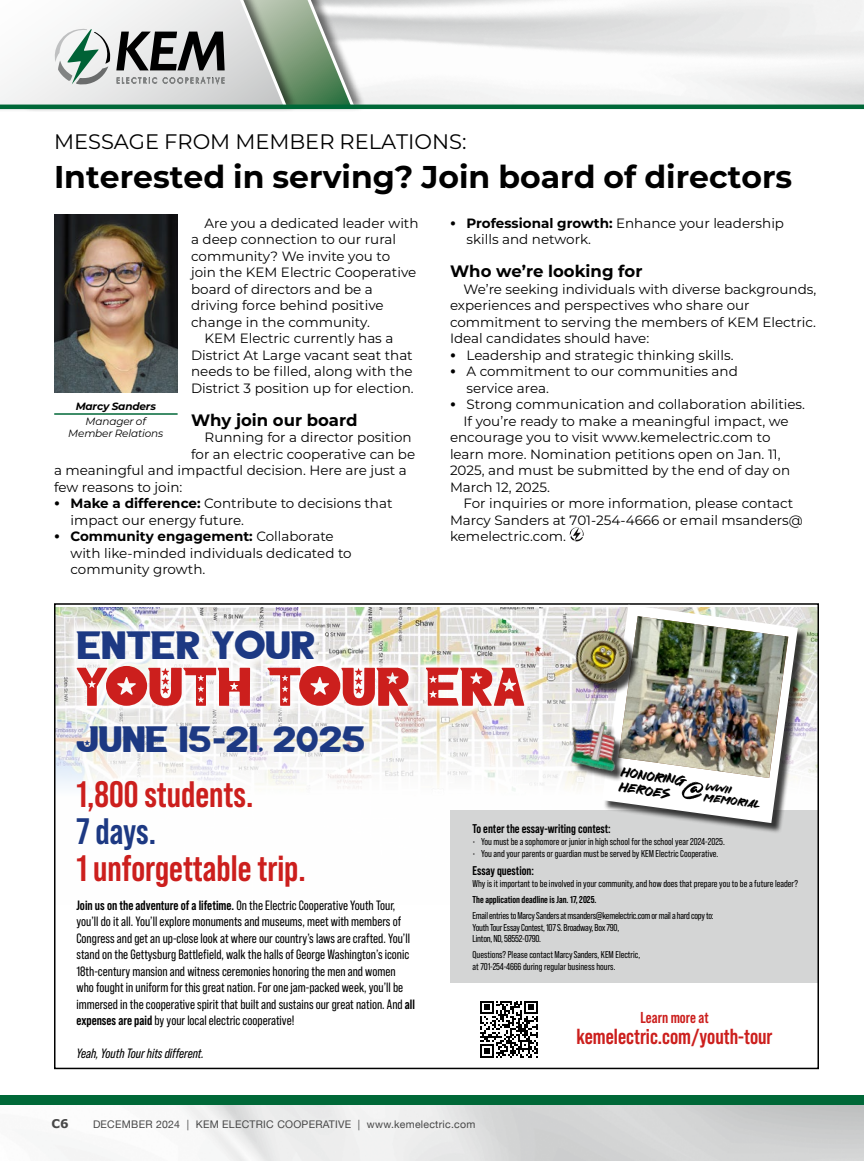
<style>
.page{position:relative;width:864px;height:1161px;background:#fff}
.page>*{position:absolute;margin:0;border:0;box-sizing:border-box;transform-origin:0 0}
.t1{font:54.45px "Captainof America";color:#cc1f1d}
.t2{font:39.3px "Captainof America";color:#1d3983}
.t3{font:700 36.75px "Bebas Neue Pro";color:#cc1f1d}
.t4{font:700 36.75px "Bebas Neue Pro";color:#1d3983}
.t5{font:36.45px "Captainof America";color:#1d3983}
.t6{font:700 31.5px "Montserrat";color:#000}
.t7{font:700 21.75px "Bebas Neue Pro";color:#cc1f1d}
.t8{font:21px "Montserrat";color:#000}
.t9{font:700 16.5px "Montserrat";color:#000}
.t10{font:700 15.75px "Bebas Neue Pro";color:#cc1f1d}
.t11{font:13.5px/16.5px "Montserrat";color:#000}
.t12{font:13.5px/16.5px "Bebas Neue Pro";color:#000}
.t13{font:italic 13.5px "Bebas Neue Pro";color:#000}
.t14{font:700 12.6px "Bebas Neue Pro";color:#000}
.t15{font:12.45px/15px "Antihero";color:#000}
.t16{font:700 12px "Verdana";color:#474747}
.t17{font:10.65px/10.8px "Antihero";color:#000}
.t18{font:10.5px "Helvetica Neue";letter-spacing:.025em;color:#474747}
.t19{font:italic 10.5px/12px "Montserrat";letter-spacing:-.015em;color:#000;text-align:center}
.t20{font:italic 700 10.5px "Montserrat";letter-spacing:-.015em;color:#000}
.t21{font:9.9px/11.9px "Bebas Neue Pro";color:#000}
.t22{font:9.9px/11.9px "Bebas Neue Pro";letter-spacing:-.025em;color:#000}
.t23{font:700 9.9px "Bebas Neue Pro";color:#000}
.s1{font-weight:700;font-size:16.5px}
.s2{font-weight:700}
.s3{font-family:"Aktiv Grotesk";font-weight:700}
</style>
<div class="page">
<div style="left:22px;top:0;width:344px;height:112px;background:#000;opacity:.5"></div>
<img style="left:57px;top:608px;width:759px;height:183px">
<div style="left:450px;top:810px;width:369px;height:173px;background:#d4d5d5"></div>
<div style="left:67px;top:619px;width:467px;height:97px;background:#fff;opacity:.85"></div>
<svg style="left:480px;top:1001px;width:58px;height:57px"></svg>
<svg style="left:570px;top:527px;width:14px;height:14px"></svg>
<img style="left:54px;top:215px;width:124px;height:178px">
<hr style="left:54px;top:413px;width:124px;height:2px;background:#006838">
<div style="left:54px;top:603px;width:765px;height:466px;border:2px solid #000"></div>
<div style="left:604px;top:607px;width:205px;height:226px;background:#000;opacity:.75"></div>
<svg style="left:602px;top:605px;width:196px;height:218px"></svg>
<img style="left:562px;top:616px;width:56px;height:83px">
<div style="left:574px;top:724px;width:51px;height:58px;background:#000;opacity:.75"></div>
<img style="left:562px;top:714px;width:56px;height:62px">
<img style="left:618px;top:616px;width:170px;height:183px">
<div style="left:0;top:1095px;width:864px;height:10px;background:#006838"></div>
<svg style="left:0;top:0;width:358px;height:111px"></svg>
<hr style="left:0;top:105px;width:864px;height:4px;background:#006838">
<h3 class="t8" style="left:54px;top:127px;width:414px">MESSAGE FROM MEMBER RELATIONS:</h3>
<h3 class="t6" style="left:54px;top:154px;width:740px">Interested in serving? Join board of directors</h3>
<p class="t11" style="left:205px;top:214px;width:215px">Are you a dedicated leader with</p>
<p class="t11" style="left:191px;top:231px;width:207px">a deep connection to our rural</p>
<p class="t11" style="left:191px;top:247px;width:201px">community? We invite you to</p>
<p class="t11" style="left:191px;top:264px;width:227px">join the KEM Electric Cooperative</p>
<p class="t11" style="left:191px;top:280px;width:183px">board of directors and be a</p>
<p class="t11" style="left:191px;top:297px;width:194px">driving force behind positive</p>
<p class="t11" style="left:191px;top:313px;width:180px">change in the community.</p>
<p class="t11" style="left:205px;top:330px;width:190px">KEM Electric currently has a</p>
<p class="t11" style="left:191px;top:346px;width:223px">District At Large vacant seat that</p>
<p class="t11" style="left:191px;top:363px;width:223px">needs to be filled, along with the</p>
<p class="t11" style="left:191px;top:379px;width:224px">District 3 position up for election.</p>
<p class="t9" style="left:191px;top:408px;width:168px">Why join our board</p>
<p class="t11" style="left:205px;top:429px;width:209px">Running for a director position</p>
<p class="t11" style="left:191px;top:445px;width:226px">for an electric cooperative can be</p>
<p class="t11" style="left:54px;top:462px;width:354px">a meaningful and impactful decision. Here are just a</p>
<p class="t11" style="left:54px;top:478px;width:130px">few reasons to join:</p>
<p class="t11" style="left:70px;top:495px;width:324px;text-indent:-16px"><span class="s1">•</span> <span class="s2">Make a difference:</span> Contribute to decisions that impact our energy future.</p>
<p class="t11" style="left:70px;top:528px;width:283px;text-indent:-16px"><span class="s1">•</span> <span class="s2">Community engagement:</span> Collaborate with like-minded individuals dedicated to community growth.</p>
<p class="t11" style="left:466px;top:214px;width:319px;text-indent:-16px"><span class="s1">•</span> <span class="s2">Professional growth:</span> Enhance your leadership skills and network.</p>
<p class="t9" style="left:450px;top:260px;width:194px">Who we’re looking for</p>
<p class="t11" style="left:450px;top:280px;width:368px;text-indent:14px">We’re seeking individuals with diverse backgrounds, experiences and perspectives who share our commitment to serving the members of KEM Electric.<br>Ideal candidates should have:</p>
<p class="t11" style="left:450px;top:346px;width:285px"><span class="s1">•</span> Leadership and strategic thinking skills.</p>
<p class="t11" style="left:466px;top:363px;width:273px;text-indent:-16px"><span class="s1">•</span> A commitment to our communities and service area.</p>
<p class="t11" style="left:450px;top:396px;width:357px"><span class="s1">•</span> Strong communication and collaboration abilities.</p>
<p class="t11" style="left:464px;top:412px;width:327px">If you’re ready to make a meaningful impact, we</p>
<p class="t11" style="left:450px;top:429px;width:322px">encourage you to visit www.kemelectric.com to</p>
<p class="t11" style="left:450px;top:445px;width:332px">learn more. Nomination petitions open on Jan. 11,</p>
<p class="t11" style="left:450px;top:462px;width:342px">2025, and must be submitted by the end of day on</p>
<p class="t11" style="left:450px;top:478px;width:102px">March 12, 2025.</p>
<p class="t11" style="left:464px;top:495px;width:331px">For inquiries or more information, please contact</p>
<p class="t11" style="left:450px;top:511px;width:354px">Marcy Sanders at 701-254-4666 or email msanders@</p>
<p class="t11" style="left:450px;top:528px;width:118px">kemelectric.com.</p>
<p class="t20" style="left:76px;top:399px;width:82px">Marcy Sanders</p>
<p class="t19" style="left:68px;top:415px;width:97px">Manager of<br>Member Relations</p>
<h2 class="t2" style="left:77px;top:627px;width:240px">ENTER YOUR</h2>
<h1 class="t1" style="left:77px;top:662px;width:451px">YOUTH TOUR ERA</h1>
<h3 class="t5" style="left:77px;top:723px;width:291px">JUNE 15<span class="s3">-</span>21, 2025</h3>
<h3 class="t3" style="left:76px;top:773px;width:178px">1,800 students.</h3>
<h3 class="t4" style="left:76px;top:810px;width:81px">7 days.</h3>
<h3 class="t3" style="left:76px;top:847px;width:231px">1 unforgettable trip.</h3>
<p class="t12" style="left:76px;top:897px;width:340px"><span class="s2">Join us on the adventure of a lifetime.</span> On the Electric Cooperative Youth Tour, you’ll do it all. You’ll explore monuments and museums, meet with members of Congress and get an up-close look at where our country’s laws are crafted. You’ll stand on the Gettysburg Battlefield, walk the halls of George Washington’s iconic 18th-century mansion and witness ceremonies honoring the men and women who fought in uniform for this great nation. For one jam-packed week, you’ll be immersed in the cooperative spirit that built and sustains our great nation. And <span class="s2">all expenses are paid</span> by your local electric cooperative!</p>
<p class="t13" style="left:76px;top:1046px;width:129px">Yeah, Youth Tour hits different.</p>
<p class="t15" style="left:623px;top:765px;width:66px;rotate:8deg">Honoring heroes</p>
<p class="t17" style="left:707px;top:781px;width:58px;rotate:8deg">WWII memorial</p>
<p class="t14" style="left:473px;top:821px;width:140px">To enter the essay-writing contest:</p>
<p class="t21" style="left:473px;top:835px;width:254px">• You must be a sophomore or junior in high school for the school year 2024-2025.</p>
<p class="t21" style="left:473px;top:847px;width:247px">• You and your parents or guardian must be served by KEM Electric Cooperative.</p>
<p class="t14" style="left:473px;top:864px;width:63px">Essay question:</p>
<p class="t21" style="left:473px;top:878px;width:327px">Why is it important to be involved in your community, and how does that prepare you to be a future leader?</p>
<p class="t23" style="left:473px;top:894px;width:125px">The application deadline is Jan. 17, 2025.</p>
<p class="t22" style="left:473px;top:909px;width:243px">Email entries to Marcy Sanders at msanders@kemelectric.com or mail a hard copy to:<br>Youth Tour Essay Contest, 107 S. Broadway, Box 790,<br>Linton, ND, 58552-0790.</p>
<p class="t21" style="left:473px;top:949px;width:169px">Questions? Please contact Marcy Sanders, KEM Electric, at 701-254-4666 during regular business hours.</p>
<p class="t10" style="left:640px;top:1009px;width:70px">Learn more at</p>
<h3 class="t7" style="left:577px;top:1024px;width:198px">kemelectric.com/youth-tour</h3>
<p class="t16" style="left:51px;top:1115px;width:19px">C6</p>
<p class="t18" style="left:93px;top:1116px;width:384px">DECEMBER 2024 | KEM ELECTRIC COOPERATIVE | www.kemelectric.com</p>
</div>
